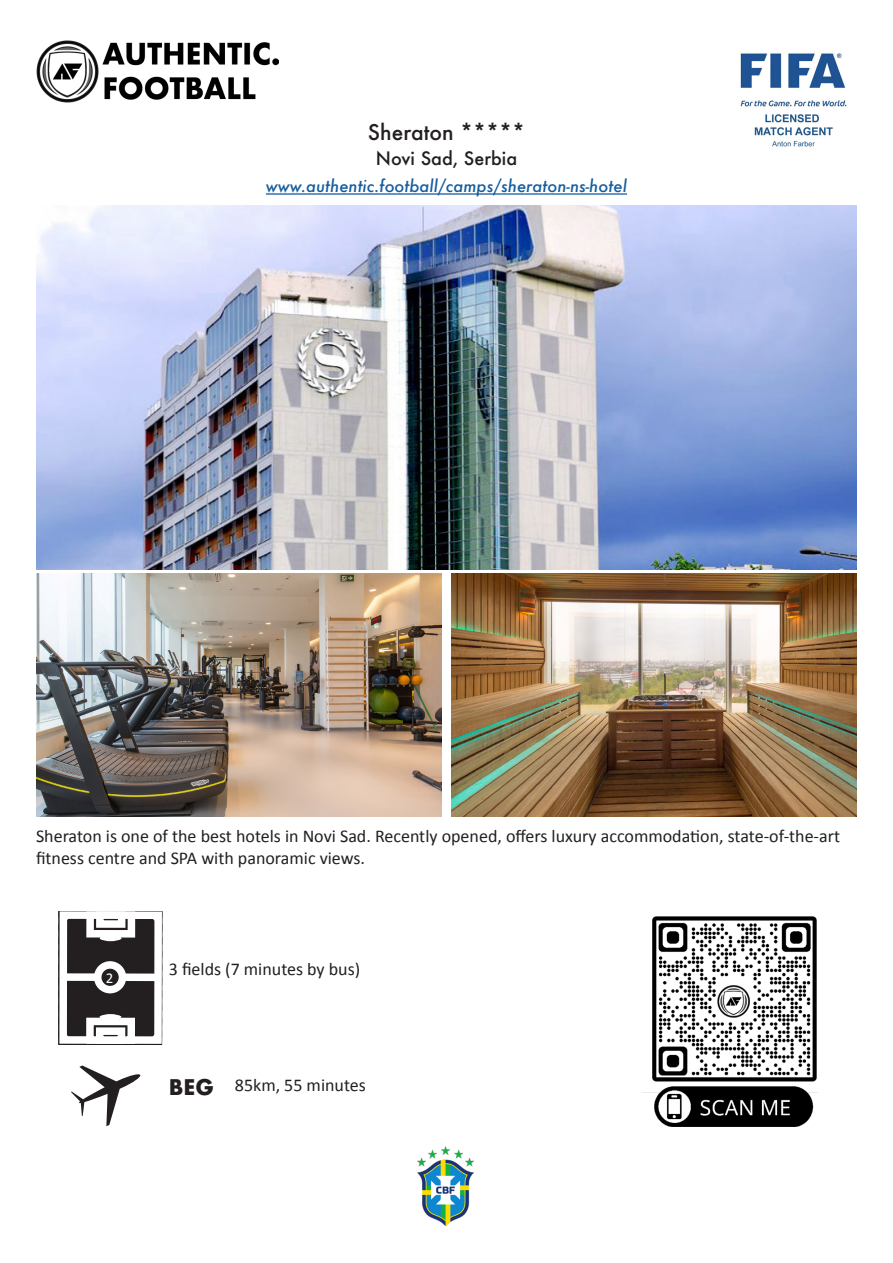
<style>
.page{position:relative;width:893px;height:1263px;background:#fff}
.page>*{position:absolute;margin:0;border:0;box-sizing:border-box;transform-origin:0 0}
.t1{font:500 21px "Futura";color:#231f20}
.t2{font:700 21px "Futura";color:#231f20}
.t3{font:18px/21.6px "Calibri";color:#231f20}
.t4{font:500 18px "Futura";color:#231f20}
.t5{font:italic 500 16.5px "Futura";color:#175d9e}
.t6{font:15px "Calibri";color:#fff}
</style>
<div class="page">
<img style="left:36px;top:40px;width:243px;height:63px">
<img style="left:740px;top:53px;width:107px;height:94px">
<hr style="left:266px;top:193px;width:361px;height:2px;background:#175d9e">
<img style="left:36px;top:205px;width:821px;height:365px">
<img style="left:36px;top:574px;width:405px;height:243px">
<img style="left:452px;top:574px;width:405px;height:243px">
<svg style="left:72px;top:1066px;width:69px;height:60px"></svg>
<svg style="left:58px;top:911px;width:105px;height:134px"></svg>
<img style="left:418px;top:1146px;width:55px;height:79px">
<img style="left:642px;top:916px;width:175px;height:210px">
<p class="t1" style="left:368px;top:117px;width:158px">Sheraton *****</p>
<p class="t4" style="left:376px;top:146px;width:143px">Novi Sad, Serbia</p>
<p class="t5" style="left:266px;top:175px;width:363px">www.authentic.football/camps/sheraton-ns-hotel</p>
<p class="t3" style="left:36px;top:825px;width:806px">Sheraton is one of the best hotels in Novi Sad. Recently opened, offers luxury accommodation, state-of-the-art fitness centre and SPA with panoramic views.</p>
<p class="t6" style="left:106px;top:967px;width:9px">2</p>
<p class="t3" style="left:169px;top:957px;width:193px">3 fields (7 minutes by bus)</p>
<p class="t2" style="left:169px;top:1072px;width:46px">BEG</p>
<p class="t3" style="left:235px;top:1074px;width:132px">85km, 55 minutes</p>
</div>
